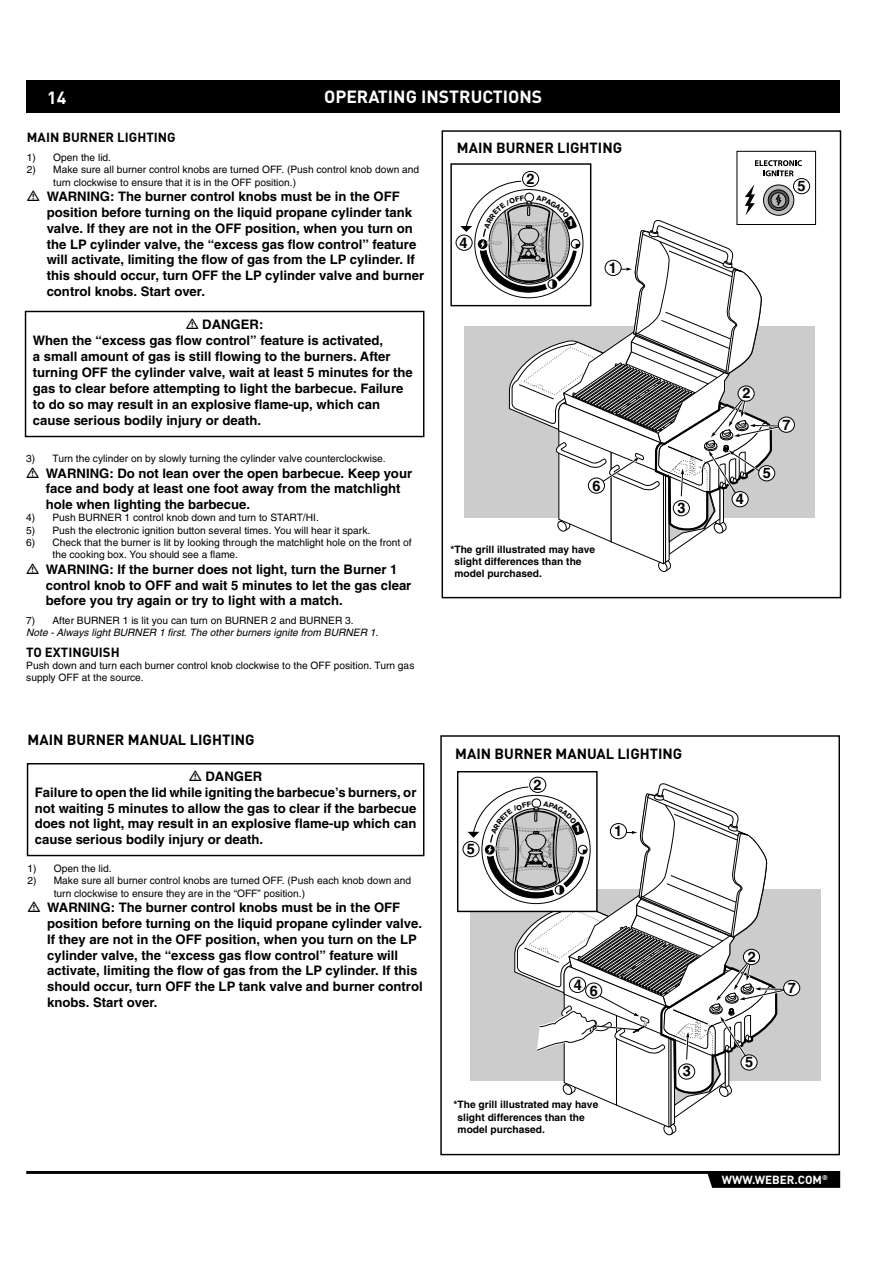
<style>
.page{position:relative;width:893px;height:1263px;background:#fff}
.page>*{position:absolute;margin:0;border:0;box-sizing:border-box;transform-origin:0 0}
.t1{font:17.55px "DI Nkerned";color:#fff}
.t2{font:14.55px "DI Nkerned";color:#000}
.t3{font:700 14.55px "Helvetica";color:#000}
.t4{font:700 13.2px/15.8px "Helvetica";color:#000}
.t5{font:13.2px "DI Nkerned";color:#000}
.t6{font:11.7px "DI Nkerned";color:#fff}
.t7{font:10.2px/12.3px "Helvetica";color:#000}
.t8{font:700 10.2px/12.3px "Helvetica";color:#000}
.t9{font:italic 10.2px "Helvetica";color:#000}
</style>
<div class="page">
<div style="left:26px;top:80px;width:814px;height:32px;background:#000"></div>
<hr style="left:26px;top:1171px;width:683px;height:3px;background:#000">
<svg style="left:707px;top:1171px;width:133px;height:17px;background:#060606"></svg>
<div style="left:25px;top:311px;width:399px;height:126px;border:1px solid #000"></div>
<div style="left:465px;top:326px;width:350px;height:191px;background:#ccc"></div>
<div style="left:470px;top:890px;width:350px;height:191px;background:#ccc"></div>
<div style="left:784px;top:980px;width:16px;height:16px;background:#fff;border-radius:50%"></div>
<div style="left:783px;top:980px;width:17px;height:16px;border:1px solid #000;border-radius:50%"></div>
<div style="left:27px;top:763px;width:397px;height:93px;border:1px solid #000"></div>
<div style="left:456px;top:235px;width:16px;height:16px;border:1px solid #000;border-radius:50%"></div>
<div style="left:793px;top:178px;width:17px;height:16px;border:1px solid #000;border-radius:50%"></div>
<div style="left:736px;top:151px;width:80px;height:74px;border:1px solid #000"></div>
<div style="left:529px;top:777px;width:17px;height:16px;border:1px solid #000;border-radius:50%"></div>
<div style="left:463px;top:841px;width:16px;height:16px;border:1px solid #000;border-radius:50%"></div>
<div style="left:457px;top:771px;width:141px;height:141px;border:1px solid #000"></div>
<svg style="left:460px;top:160px;width:342px;height:412px"></svg>
<svg style="left:467px;top:783px;width:326px;height:353px"></svg>
<h1 class="t1" style="left:47px;top:91px;width:21px">14</h1>
<h1 class="t1" style="left:324px;top:91px;width:220px">OPERATING INSTRUCTIONS</h1>
<p class="t5" style="left:27px;top:133px;width:150px">MAIN BURNER LIGHTING</p>
<p class="t7" style="left:27px;top:152px;width:86px">1) Open the lid.</p>
<p class="t7" style="left:53px;top:165px;width:367px;text-indent:-26px">2) Make sure all burner control knobs are turned OFF. (Push control knob down and turn clockwise to ensure that it is in the OFF position.)</p>
<p class="t4" style="left:47px;top:190px;width:379px">WARNING: The burner control knobs must be in the OFF position before turning on the liquid propane cylinder tank valve. If they are not in the OFF position, when you turn on the LP cylinder valve, the “excess gas flow control” feature will activate, limiting the flow of gas from the LP cylinder. If this should occur, turn OFF the LP cylinder valve and burner control knobs. Start over.</p>
<p class="t4" style="left:33px;top:318px;width:382px;text-indent:169px">DANGER:<br>When the “excess gas flow control” feature is activated,<br>a small amount of gas is still flowing to the burners. After turning OFF the cylinder valve, wait at least 5 minutes for the gas to clear before attempting to light the barbecue. Failure to do so may result in an explosive flame-up, which can cause serious bodily injury or death.</p>
<p class="t7" style="left:26px;top:453px;width:361px">3) Turn the cylinder on by slowly turning the cylinder valve counterclockwise.</p>
<p class="t4" style="left:46px;top:466px;width:368px">WARNING: Do not lean over the open barbecue. Keep your face and body at least one foot away from the matchlight hole when lighting the barbecue.</p>
<p class="t7" style="left:26px;top:513px;width:294px">4) Push BURNER 1 control knob down and turn to START/HI.</p>
<p class="t7" style="left:26px;top:525px;width:345px">5) Push the electronic ignition button several times. You will hear it spark.</p>
<p class="t7" style="left:53px;top:537px;width:361px;text-indent:-26px">6) Check that the burner is lit by looking through the matchlight hole on the front of the cooking box. You should see a flame.</p>
<p class="t4" style="left:46px;top:563px;width:367px">WARNING: If the burner does not light, turn the Burner 1 control knob to OFF and wait 5 minutes to let the gas clear before you try again or try to light with a match.</p>
<p class="t7" style="left:26px;top:615px;width:329px">7) After BURNER 1 is lit you can turn on BURNER 2 and BURNER 3.</p>
<p class="t9" style="left:26px;top:629px;width:354px">Note - Always light BURNER 1 first. The other burners ignite from BURNER 1.</p>
<p class="t5" style="left:26px;top:647px;width:95px">TO EXTINGUISH</p>
<p class="t7" style="left:26px;top:660px;width:390px">Push down and turn each burner control knob clockwise to the OFF position. Turn gas supply OFF at the source.</p>
<p class="t2" style="left:457px;top:143px;width:167px">MAIN BURNER LIGHTING</p>
<p class="t3" style="left:459px;top:238px;width:10px">4</p>
<p class="t3" style="left:526px;top:174px;width:10px">2</p>
<p class="t3" style="left:609px;top:262px;width:10px">1</p>
<p class="t3" style="left:592px;top:480px;width:10px">6</p>
<p class="t8" style="left:454px;top:544px;width:142px;text-indent:-4px">* The grill illustrated may have slight differences than the model purchased.</p>
<p class="t3" style="left:797px;top:180px;width:10px">5</p>
<p class="t3" style="left:677px;top:503px;width:10px">3</p>
<p class="t3" style="left:742px;top:388px;width:10px">2</p>
<p class="t3" style="left:782px;top:419px;width:10px">7</p>
<p class="t3" style="left:736px;top:494px;width:10px">4</p>
<p class="t3" style="left:763px;top:468px;width:10px">5</p>
<p class="t2" style="left:28px;top:735px;width:229px">MAIN BURNER MANUAL LIGHTING</p>
<p class="t4" style="left:35px;top:770px;width:383px;text-indent:171px">DANGER<br>Failure to open the lid while igniting the barbecue’s burners, or not waiting 5 minutes to allow the gas to clear if the barbecue does not light, may result in an explosive flame-up which can cause serious bodily injury or death.</p>
<p class="t7" style="left:28px;top:863px;width:86px">1) Open the lid.</p>
<p class="t7" style="left:54px;top:876px;width:359px;text-indent:-26px">2) Make sure all burner control knobs are turned OFF. (Push each knob down and turn clockwise to ensure they are in the “OFF” position.)</p>
<p class="t4" style="left:47px;top:901px;width:377px">WARNING: The burner control knobs must be in the OFF position before turning on the liquid propane cylinder valve.<br>If they are not in the OFF position, when you turn on the LP cylinder valve, the “excess gas flow control” feature will activate, limiting the flow of gas from the LP cylinder. If this should occur, turn OFF the LP tank valve and burner control knobs. Start over.</p>
<p class="t2" style="left:455px;top:748px;width:229px">MAIN BURNER MANUAL LIGHTING</p>
<p class="t3" style="left:467px;top:843px;width:10px">5</p>
<p class="t3" style="left:533px;top:779px;width:10px">2</p>
<p class="t3" style="left:614px;top:826px;width:10px">1</p>
<p class="t3" style="left:748px;top:951px;width:10px">2</p>
<p class="t3" style="left:574px;top:979px;width:10px">4</p>
<p class="t3" style="left:788px;top:983px;width:10px">7</p>
<p class="t3" style="left:590px;top:985px;width:10px">6</p>
<p class="t3" style="left:683px;top:1066px;width:10px">3</p>
<p class="t3" style="left:745px;top:1057px;width:10px">5</p>
<p class="t8" style="left:458px;top:1100px;width:142px;text-indent:-4px">* The grill illustrated may have slight differences than the model purchased.</p>
<p class="t6" style="left:722px;top:1176px;width:107px">WWW.WEBER.COM<sup>®</sup></p>
</div>
